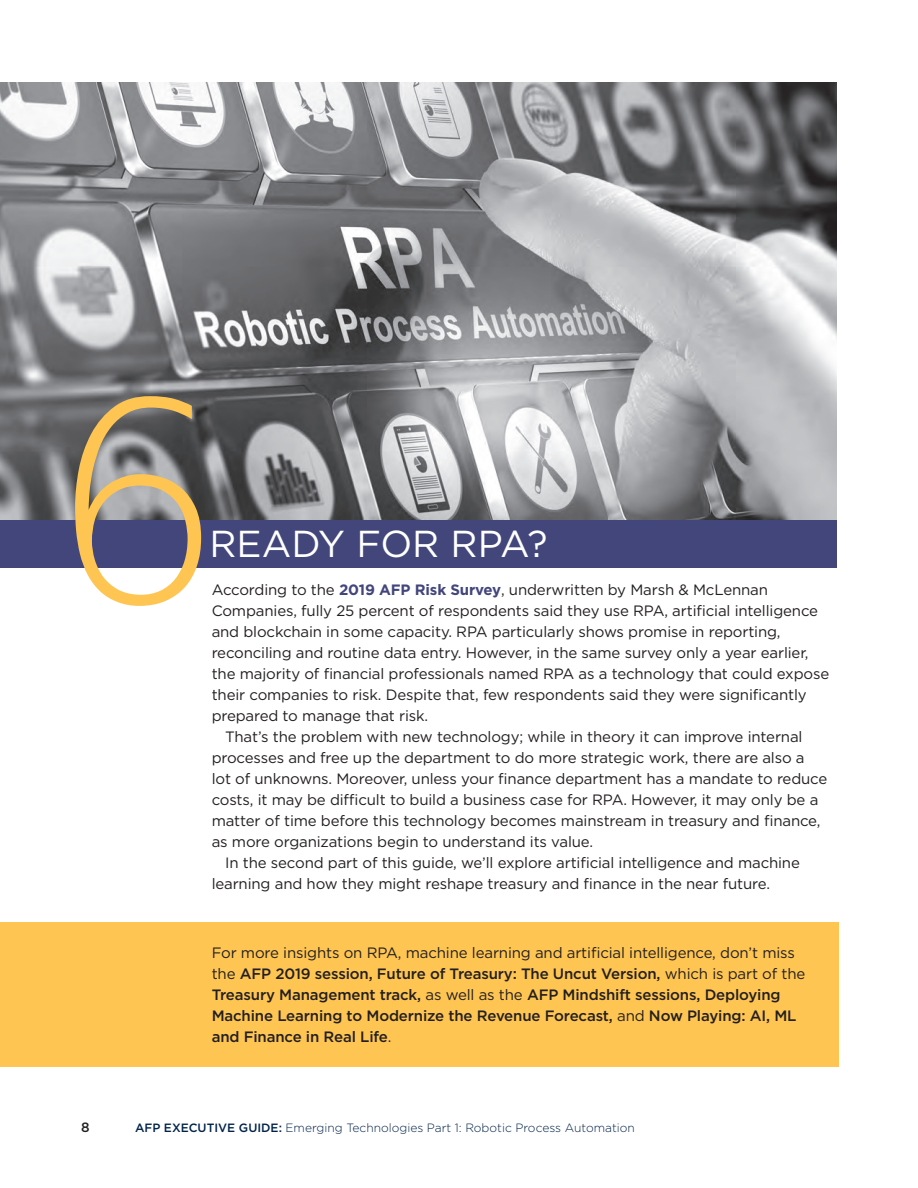
<style>
.page{position:relative;width:918px;height:1188px;background:#fff}
.page>*{position:absolute;margin:0;border:0;box-sizing:border-box;transform-origin:0 0}
.t1{font:100 300px "Lexia";color:#fec552}
.t2{font:37.5px "Gotham";color:#fff}
.BodyText{font:15px/21px "Gotham";letter-spacing:-.01em;color:#231f20}
.BodyText-2{font:500 15px/21px "Gotham";letter-spacing:-.01em;color:#231f20}
.t3{font:500 13.5px "Gotham";color:#231f20}
.t4{font:300 12px "Gotham";color:#002349}
.s1{font-weight:700;color:#42467b}
.s2{font-weight:400}
.s3{font-weight:500}
</style>
<div class="page">
<div style="left:0;top:519px;width:837px;height:49px;background:#42467b"></div>
<img style="left:0;top:82px;width:837px;height:437px">
<div style="left:0;top:922px;width:838px;height:145px;background:#fec552"></div>
<p class="t1" style="left:58px;top:303px;width:158px">6</p>
<p class="t2" style="left:210px;top:520px;width:340px">READY FOR RPA?</p>
<p class="BodyText" style="left:212px;top:579px;width:619px">According to the <span class="s1">2019 AFP Risk Survey</span>, underwritten by Marsh &amp; McLennan Companies, fully 25 percent of respondents said they use RPA, artificial intelligence and blockchain in some capacity. RPA particularly shows promise in reporting, reconciling and routine data entry. However, in the same survey only a year earlier, the majority of financial professionals named RPA as a technology that could expose their companies to risk. Despite that, few respondents said they were significantly prepared to manage that risk.</p>
<p class="BodyText" style="left:212px;top:726px;width:617px;text-indent:14px">That’s the problem with new technology; while in theory it can improve internal processes and free up the department to do more strategic work, there are also a lot of unknowns. Moreover, unless your finance department has a mandate to reduce costs, it may be difficult to build a business case for RPA. However, it may only be a matter of time before this technology becomes mainstream in treasury and finance, as more organizations begin to understand its value.</p>
<p class="BodyText" style="left:212px;top:852px;width:590px;text-indent:14px">In the second part of this guide, we’ll explore artificial intelligence and machine learning and how they might reshape treasury and finance in the near future.</p>
<p class="BodyText-2" style="left:212px;top:942px;width:595px"><span class="s2">For more insights on RPA, machine learning and artificial intelligence, don’t miss the</span> AFP 2019 session, Future of Treasury: The Uncut Version, <span class="s2">which is part of the </span>Treasury Management track, <span class="s2">as well as the</span> AFP Mindshift sessions, Deploying Machine Learning to Modernize the Revenue Forecast, <span class="s2">and</span> Now Playing: AI, ML and Finance in Real Life<span class="s2">.</span></p>
<p class="t3" style="left:81px;top:1118px;width:10px">8</p>
<p class="t4" style="left:135px;top:1120px;width:501px"><span class="s3">AFP EXECUTIVE GUIDE:</span> Emerging Technologies Part 1: Robotic Process Automation</p>
</div>
